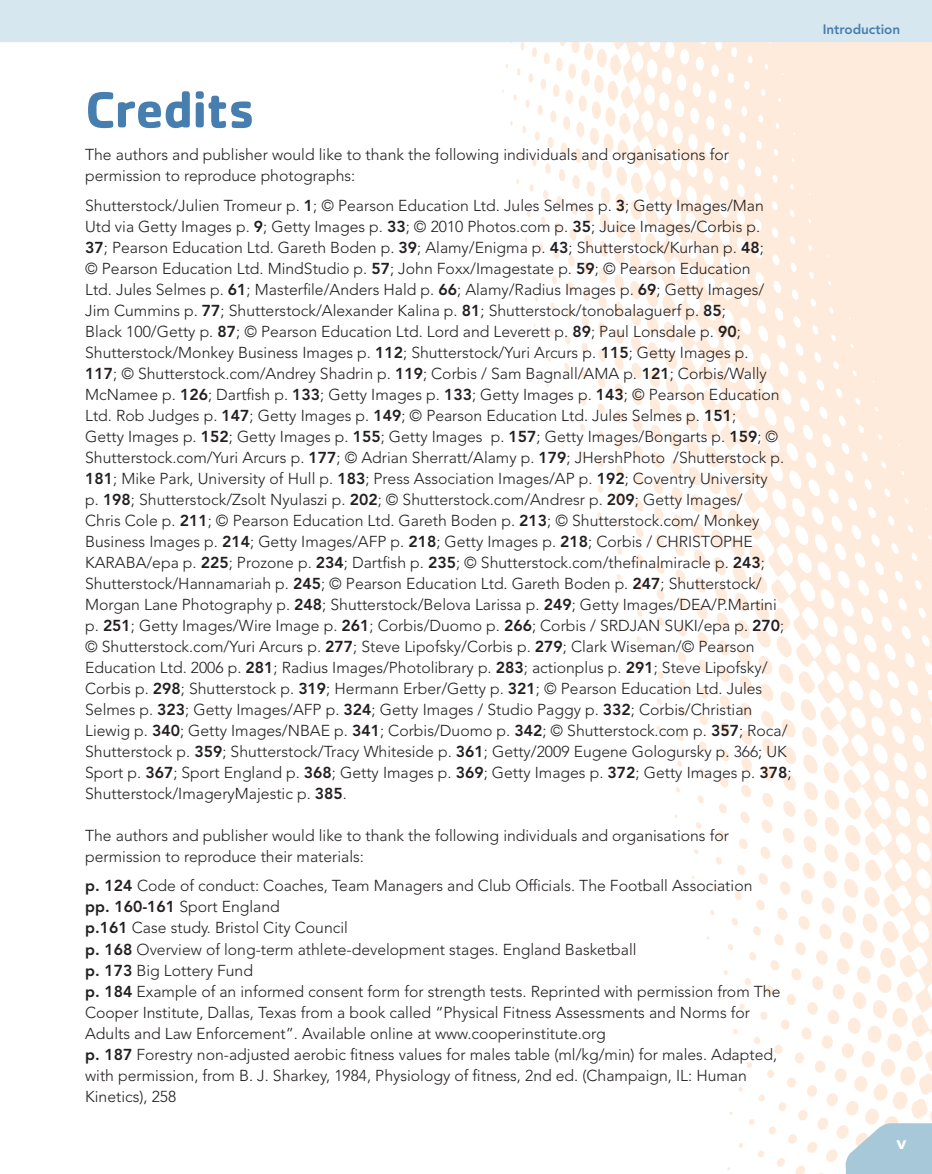
<style>
.page{position:relative;width:932px;height:1174px;background:#fff}
.page>*{position:absolute;margin:0;border:0;box-sizing:border-box;transform-origin:0 0}
.t1{font:700 52.5px "Cachet";letter-spacing:-.02em;color:#477eb0}
.t2{font:900 18px "Avenir LT Std";color:#fff}
.t3{font:300 15.75px/21px "Avenir LT Std";color:#231f20}
.t4{font:800 13.5px "Avenir LT Std";color:#477eb0}
.s1{font-weight:800}
</style>
<div class="page">
<svg style="left:502px;top:64px;width:429px;height:1109px"></svg>
<svg style="left:0;top:0;width:931px;height:64px;fill:#d7e7ef"></svg>
<svg style="left:845px;top:1123px;width:87px;height:51px;background:#b4d0dd"></svg>
<h1 class="t1" style="left:85px;top:76px;width:171px">Credits</h1>
<p class="t3" style="left:85px;top:144px;width:645px">The authors and publisher would like to thank the following individuals and organisations for permission to reproduce photographs:</p>
<p class="t3" style="left:85px;top:195px;width:707px">Shutterstock/Julien Tromeur p. <span class="s1">1</span>; © Pearson Education Ltd. Jules Selmes p. <span class="s1">3</span>; Getty Images/Man Utd via Getty Images p. <span class="s1">9</span>; Getty Images p. <span class="s1">33</span>; © 2010 Photos.com p. <span class="s1">35</span>; Juice Images/Corbis p.<br><span class="s1">37</span>; Pearson Education Ltd. Gareth Boden p. <span class="s1">39</span>; Alamy/Enigma p. <span class="s1">43</span>; Shutterstock/Kurhan p. <span class="s1">48</span>;<br>© Pearson Education Ltd. MindStudio p. <span class="s1">57</span>; John Foxx/Imagestate p. <span class="s1">59</span>; © Pearson Education<br>Ltd. Jules Selmes p. <span class="s1">61</span>; Masterfile/Anders Hald p. <span class="s1">66</span>; Alamy/Radius Images p. <span class="s1">69</span>; Getty Images/ Jim Cummins p. <span class="s1">77</span>; Shutterstock/Alexander Kalina p. <span class="s1">81</span>; Shutterstock/tonobalaguerf p. <span class="s1">85</span>;<br>Black 100/Getty p. <span class="s1">87</span>; © Pearson Education Ltd. Lord and Leverett p. <span class="s1">89</span>; Paul Lonsdale p. <span class="s1">90</span>; Shutterstock/Monkey Business Images p. <span class="s1">112</span>; Shutterstock/Yuri Arcurs p. <span class="s1">115</span>; Getty Images p.<br><span class="s1">117</span>; © Shutterstock.com/Andrey Shadrin p. <span class="s1">119</span>; Corbis / Sam Bagnall/AMA p. <span class="s1">121</span>; Corbis/Wally McNamee p. <span class="s1">126</span>; Dartfish p. <span class="s1">133</span>; Getty Images p. <span class="s1">133</span>; Getty Images p. <span class="s1">143</span>; © Pearson Education Ltd. Rob Judges p. <span class="s1">147</span>; Getty Images p. <span class="s1">149</span>; © Pearson Education Ltd. Jules Selmes p. <span class="s1">151</span>;<br>Getty Images p. <span class="s1">152</span>; Getty Images p. <span class="s1">155</span>; Getty Images p. <span class="s1">157</span>; Getty Images/Bongarts p. <span class="s1">159</span>; © Shutterstock.com/Yuri Arcurs p. <span class="s1">177</span>; © Adrian Sherratt/Alamy p. <span class="s1">179</span>; JHershPhoto /Shutterstock p.<br><span class="s1">181</span>; Mike Park, University of Hull p. <span class="s1">183</span>; Press Association Images/AP p. <span class="s1">192</span>; Coventry University<br>p. <span class="s1">198</span>; Shutterstock/Zsolt Nyulaszi p. <span class="s1">202</span>; © Shutterstock.com/Andresr p. <span class="s1">209</span>; Getty Images/<br>Chris Cole p. <span class="s1">211</span>; © Pearson Education Ltd. Gareth Boden p. <span class="s1">213</span>; © Shutterstock.com/ Monkey Business Images p. <span class="s1">214</span>; Getty Images/AFP p. <span class="s1">218</span>; Getty Images p. <span class="s1">218</span>; Corbis / CHRISTOPHE KARABA/epa p. <span class="s1">225</span>; Prozone p. <span class="s1">234</span>; Dartfish p. <span class="s1">235</span>; © Shutterstock.com/thefinalmiracle p. <span class="s1">243</span>; Shutterstock/Hannamariah p. <span class="s1">245</span>; © Pearson Education Ltd. Gareth Boden p. <span class="s1">247</span>; Shutterstock/ Morgan Lane Photography p. <span class="s1">248</span>; Shutterstock/Belova Larissa p. <span class="s1">249</span>; Getty Images/DEA/P.Martini p. <span class="s1">251</span>; Getty Images/Wire Image p. <span class="s1">261</span>; Corbis/Duomo p. <span class="s1">266</span>; Corbis / SRDJAN SUKI/epa p. <span class="s1">270</span>; © Shutterstock.com/Yuri Arcurs p. <span class="s1">277</span>; Steve Lipofsky/Corbis p. <span class="s1">279</span>; Clark Wiseman/© Pearson Education Ltd. 2006 p. <span class="s1">281</span>; Radius Images/Photolibrary p. <span class="s1">283</span>; actionplus p. <span class="s1">291</span>; Steve Lipofsky/ Corbis p. <span class="s1">298</span>; Shutterstock p. <span class="s1">319</span>; Hermann Erber/Getty p. <span class="s1">321</span>; © Pearson Education Ltd. Jules Selmes p. <span class="s1">323</span>; Getty Images/AFP p. <span class="s1">324</span>; Getty Images / Studio Paggy p. <span class="s1">332</span>; Corbis/Christian Liewig p. <span class="s1">340</span>; Getty Images/NBAE p. <span class="s1">341</span>; Corbis/Duomo p. <span class="s1">342</span>; © Shutterstock.com p. <span class="s1">357</span>; Roca/ Shutterstock p. <span class="s1">359</span>; Shutterstock/Tracy Whiteside p. <span class="s1">361</span>; Getty/2009 Eugene Gologursky p. 366; UK Sport p. <span class="s1">367</span>; Sport England p. <span class="s1">368</span>; Getty Images p. <span class="s1">369</span>; Getty Images p. <span class="s1">372</span>; Getty Images p. <span class="s1">378</span>; Shutterstock/ImageryMajestic p. <span class="s1">385</span>.</p>
<p class="t3" style="left:85px;top:825px;width:645px">The authors and publisher would like to thank the following individuals and organisations for permission to reproduce their materials:</p>
<p class="t3" style="left:85px;top:875px;width:696px"><span class="s1">p. 124</span> Code of conduct: Coaches, Team Managers and Club Officials. The Football Association <span class="s1">pp. 160-161</span> Sport England<br><span class="s1">p.161</span> Case study. Bristol City Council<br><span class="s1">p. 168</span> Overview of long-term athlete-development stages. England Basketball<br><span class="s1">p. 173</span> Big Lottery Fund<br><span class="s1">p. 184</span> Example of an informed consent form for strength tests. Reprinted with permission from The Cooper Institute, Dallas, Texas from a book called “Physical Fitness Assessments and Norms for Adults and Law Enforcement”. Available online at www.cooperinstitute.org<br><span class="s1">p. 187</span> Forestry non-adjusted aerobic fitness values for males table (ml/kg/min) for males. Adapted, with permission, from B. J. Sharkey, 1984, Physiology of fitness, 2nd ed. (Champaign, IL: Human Kinetics), 258</p>
<p class="t4" style="left:822px;top:21px;width:79px">Introduction</p>
<p class="t2" style="left:896px;top:1131px;width:12px">v</p>
</div>
